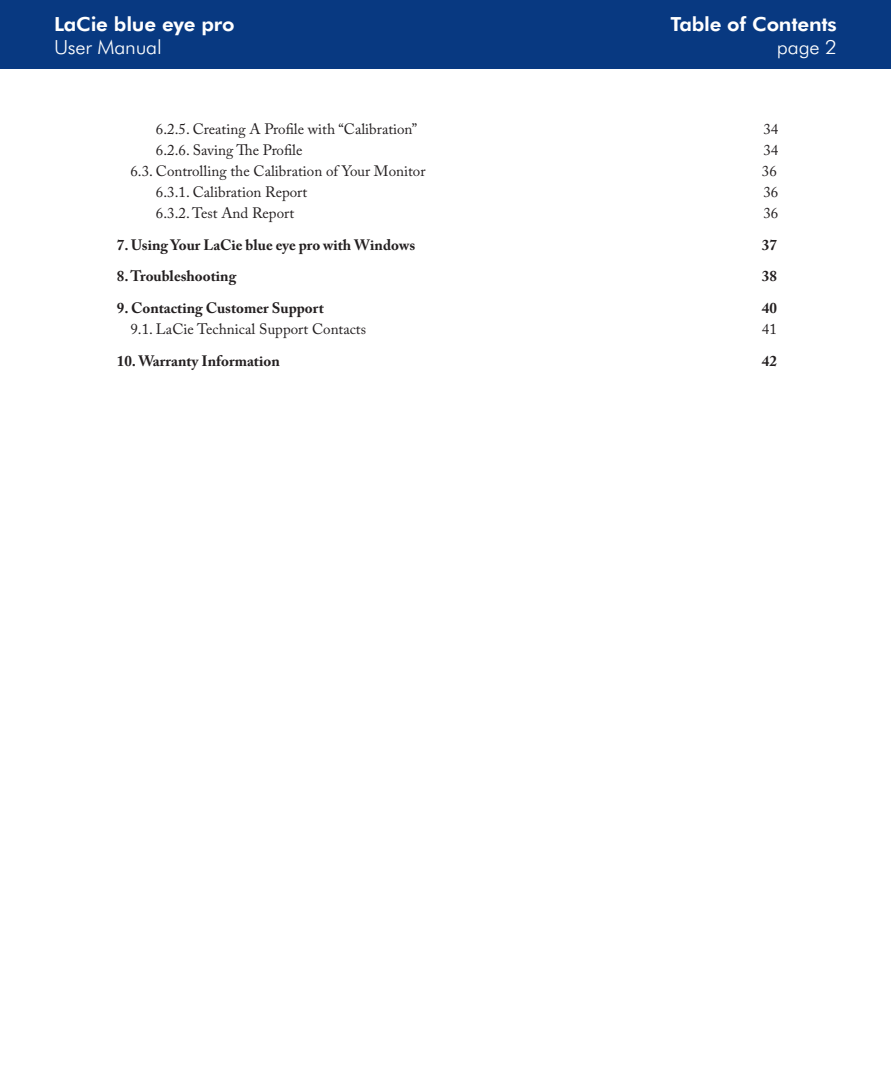
<style>
.page{position:relative;width:891px;height:1080px;background:#fff}
.page>*{position:absolute;margin:0;border:0;box-sizing:border-box;transform-origin:0 0}
.t1{font:800 19.5px "Futura BT";letter-spacing:-.01em;color:#fff;scale:1.05 1}
.t2{font:300 19.5px "Futura BT";letter-spacing:-.01em;color:#fff;scale:1.05 1}
.TOC_1_1_1__heading{font:15px "Adobe Caslon Pro";color:#231f20}
.TOC_1__heading{font:700 15px "Adobe Caslon Pro";color:#231f20}
.TOC_1_1__heading{font:15px "Adobe Caslon Pro";color:#231f20}
</style>
<div class="page">
<div style="left:0;top:0;width:891px;height:69px;background:#083981"></div>
<p class="t1" style="left:671px;top:12px;width:160px">Table of Contents</p>
<h1 class="t1" style="left:54px;top:12px;width:173px">LaCie blue eye pro</h1>
<h1 class="t2" style="left:54px;top:35px;width:104px">User Manual</h1>
<h1 class="t2" style="left:777px;top:35px;width:59px">page 2</h1>
<p class="TOC_1_1_1__heading" style="left:156px;top:120px;width:263px">6.2.5. Creating A Profile with “Calibration”</p>
<p class="TOC_1_1_1__heading" style="left:763px;top:120px;width:17px">34</p>
<p class="TOC_1_1_1__heading" style="left:156px;top:141px;width:148px">6.2.6. Saving The Profile</p>
<p class="TOC_1_1_1__heading" style="left:763px;top:141px;width:17px">34</p>
<p class="TOC_1_1__heading" style="left:130px;top:162px;width:296px">6.3. Controlling the Calibration of Your Monitor</p>
<p class="TOC_1_1__heading" style="left:762px;top:162px;width:17px">36</p>
<p class="TOC_1_1_1__heading" style="left:156px;top:183px;width:153px">6.3.1. Calibration Report</p>
<p class="TOC_1_1_1__heading" style="left:763px;top:183px;width:17px">36</p>
<p class="TOC_1_1_1__heading" style="left:156px;top:204px;width:140px">6.3.2. Test And Report</p>
<p class="TOC_1_1_1__heading" style="left:763px;top:204px;width:17px">36</p>
<p class="TOC_1__heading" style="left:117px;top:236px;width:300px">7. Using Your LaCie blue eye pro with Windows</p>
<p class="TOC_1__heading" style="left:762px;top:236px;width:17px">37</p>
<p class="TOC_1__heading" style="left:117px;top:268px;width:121px">8. Troubleshooting</p>
<p class="TOC_1__heading" style="left:762px;top:268px;width:17px">38</p>
<p class="TOC_1__heading" style="left:117px;top:299px;width:208px">9. Contacting Customer Support</p>
<p class="TOC_1__heading" style="left:762px;top:299px;width:17px">40</p>
<p class="TOC_1_1__heading" style="left:130px;top:320px;width:237px">9.1. LaCie Technical Support Contacts</p>
<p class="TOC_1_1__heading" style="left:762px;top:320px;width:17px">41</p>
<p class="TOC_1__heading" style="left:117px;top:352px;width:164px">10. Warranty Information</p>
<p class="TOC_1__heading" style="left:762px;top:352px;width:17px">42</p>
</div>
